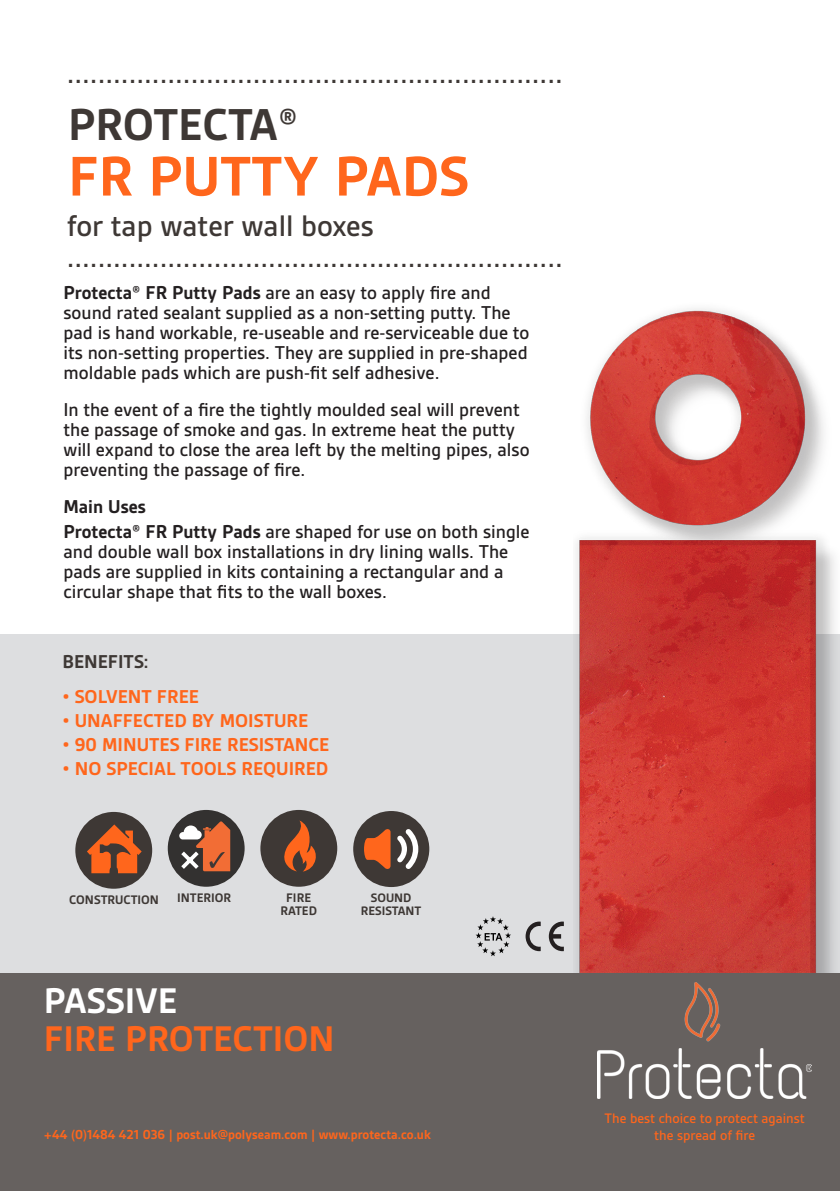
<style>
.page{position:relative;width:840px;height:1191px;background:#fff}
.page>*{position:absolute;margin:0;border:0;box-sizing:border-box;transform-origin:0 0}
.t1{font:700 60px "Gesta";color:#ff661c}
.t2{font:700 48px "Gesta";color:#3e3835}
.t3{font:700 38.2px "Gesta";color:#ff661c}
.t4{font:700 38.2px "Gesta";color:#fff}
.t5{font:500 32px "Gesta";color:#3e3835}
.t6{font:500 20px/20px "Gesta";color:#231f20}
.t7{font:700 20px "Gesta";color:#ff661c}
.t8{font:700 20px "Gesta";color:#3e3835}
.t9{font:700 20px "Gesta";color:#231f20}
.t10{font:500 14.8px "Gesta";color:#ff661c}
.t11{font:700 14px "Gesta";color:#ff661c}
.t12{font:700 13.4px/13.4px "Gesta";color:#3e3835;text-align:center}
.t13{font:700 13.2px/13.2px "Gesta";color:#3e3835;text-align:center}
.s1{font-weight:700}
</style>
<div class="page">
<div style="left:0;top:634px;width:839px;height:395px;background:#dddee0"></div>
<div style="left:580px;top:311px;width:259px;height:697px;background:#231f20;opacity:.19"></div>
<img style="left:576px;top:308px;width:253px;height:665px">
<div style="left:0;top:973px;width:839px;height:218px;background:#66615f"></div>
<img style="left:597px;top:982px;width:214px;height:116px">
<div style="left:75px;top:812px;width:77px;height:76px;background:#3e3835;border-radius:50%"></div>
<svg style="left:87px;top:824px;width:55px;height:49px"></svg>
<div style="left:260px;top:810px;width:77px;height:76px;background:#3e3835;border-radius:50%"></div>
<svg style="left:284px;top:820px;width:32px;height:51px"></svg>
<div style="left:168px;top:810px;width:76px;height:76px;background:#333130;border-radius:50%"></div>
<svg style="left:179px;top:821px;width:51px;height:50px"></svg>
<div style="left:353px;top:811px;width:76px;height:76px;background:#3e3835;border-radius:50%"></div>
<svg style="left:364px;top:829px;width:26px;height:40px"></svg>
<svg style="left:397px;top:829px;width:21px;height:40px"></svg>
<svg style="left:525px;top:921px;width:38px;height:30px"></svg>
<svg style="left:475px;top:916px;width:35px;height:40px"></svg>
<p class="t5" style="left:67px;top:55px;width:497px">................................................................</p>
<p class="t2" style="left:68px;top:97px;width:231px">PROTECTA®</p>
<p class="t1" style="left:68px;top:142px;width:402px">FR PUTTY PADS</p>
<p class="t5" style="left:67px;top:207px;width:308px">for tap water wall boxes</p>
<p class="t5" style="left:67px;top:238px;width:497px">................................................................</p>
<p class="t6" style="left:63px;top:282px;width:467px"><span class="s1">Protecta® FR Putty Pads</span> are an easy to apply fire and sound rated sealant supplied as a non-setting putty. The pad is hand workable, re-useable and re-serviceable due to its non-setting properties. They are supplied in pre-shaped moldable pads which are push-fit self adhesive.</p>
<p class="t6" style="left:63px;top:399px;width:467px">In the event of a fire the tightly moulded seal will prevent the passage of smoke and gas. In extreme heat the putty will expand to close the area left by the melting pipes, also preventing the passage of fire.</p>
<p class="t9" style="left:63px;top:495px;width:84px">Main Uses</p>
<p class="t6" style="left:63px;top:522px;width:467px"><span class="s1">Protecta® FR Putty Pads</span> are shaped for use on both single and double wall box installations in dry lining walls. The pads are supplied in kits containing a rectangular and a circular shape that fits to the wall boxes.</p>
<p class="t8" style="left:62px;top:650px;width:88px">BENEFITS:</p>
<p class="t7" style="left:62px;top:685px;width:138px">• SOLVENT FREE</p>
<p class="t7" style="left:62px;top:709px;width:247px">• UNAFFECTED BY MOISTURE</p>
<p class="t7" style="left:62px;top:733px;width:268px">• 90 MINUTES FIRE RESISTANCE</p>
<p class="t7" style="left:62px;top:757px;width:267px">• NO SPECIAL TOOLS REQUIRED</p>
<p class="t12" style="left:69px;top:893px;width:91px">CONSTRUCTION</p>
<p class="t12" style="left:280px;top:891px;width:38px">FIRE<br>RATED</p>
<p class="t12" style="left:177px;top:891px;width:56px">INTERIOR</p>
<p class="t4" style="left:44px;top:979px;width:134px">PASSIVE</p>
<p class="t3" style="left:44px;top:1017px;width:292px">FIRE PROTECTION</p>
<p class="t13" style="left:361px;top:891px;width:62px">SOUND<br>RESISTANT</p>
<p class="t11" style="left:44px;top:1126px;width:388px">+44 (0)1484 421 036 | post.uk@polyseam.com | www.protecta.co.uk</p>
<p class="t10" style="left:604px;top:1110px;width:201px">The best choice to protect against</p>
<p class="t10" style="left:654px;top:1127px;width:102px">the spread of fire</p>
</div>
